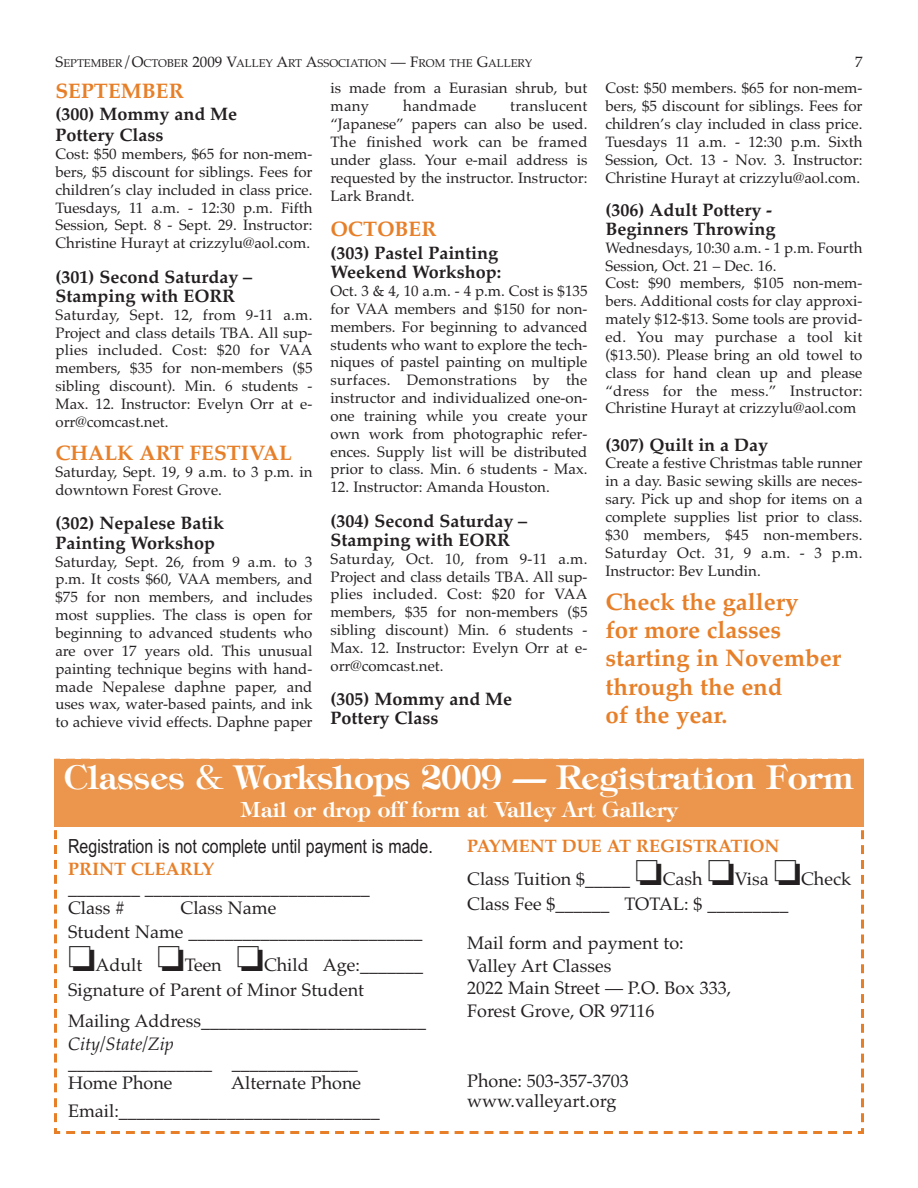
<style>
.page{position:relative;width:918px;height:1188px;background:#fff}
.page>*{position:absolute;margin:0;border:0;box-sizing:border-box;transform-origin:0 0}
.t1{font:600 33px "Tiffany";color:#fff}
.t2{font:700 24px/28.3px "Palatino";color:#e77f28}
.t3{font:600 21px "Tiffany";color:#fff}
.t4{font:700 21px "Palatino";color:#e77f28}
.t5{font:19.5px "Arial Narrow";color:#231f20}
.t6{font:18px/19.4px "Palatino";color:#231f20}
.t7{font:700 18px/19.4px "Palatino";color:#231f20}
.t8{font:italic 18px "Palatino";color:#231f20}
.t9{font:700 18px "Palatino";color:#e77f28}
.t10{font:15px/17.9px "Palatino";color:#231f20;text-align:justify}
.t11{font:15px "Palatino";letter-spacing:.02em;color:#231f20}
.t12{font:11.25px "Palatino";color:#231f20}
.s1{font-size:15px}
.s2{font-weight:700;color:#e77f28}
</style>
<div class="page">
<svg style="left:54px;top:758px;width:810px;height:376px"></svg>
<div style="left:54px;top:759px;width:810px;height:67px;background:#eb964c"></div>
<p class="t12" style="left:56px;top:59px;width:478px"><span class="s1">S</span>EPTEMBER<span class="s1">/O</span>CTOBER <span class="s1">2009 V</span>ALLEY <span class="s1">A</span>RT <span class="s1">A</span>SSOCIATION <span class="s1">— F</span>ROM THE <span class="s1">G</span>ALLERY</p>
<p class="t10" style="left:855px;top:55px;width:9px">7</p>
<h3 class="t4" style="left:56px;top:83px;width:130px">SEPTEMBER</h3>
<p class="t7" style="left:56px;top:106px;width:183px;line-height:20.9px">(300) Mommy and Me<br>Pottery Class</p>
<p class="t10" style="left:56px;top:147px;width:259px">Cost: $50 members, $65 for non-mem&shy;bers, $5 discount for siblings. Fees for children’s clay included in class price.<br>Tuesdays, 11 a.m. - 12:30 p.m. Fifth Session, Sept. 8 - Sept. 29. Instructor:<br>Christine Hurayt at crizzylu@aol.com.</p>
<p class="t7" style="left:56px;top:269px;width:198px">(301) Second Saturday –<br>Stamping with EORR</p>
<p class="t10" style="left:56px;top:307px;width:259px">Saturday, Sept. 12, from 9-11 a.m.<br>Project and class details TBA. All sup&shy;plies included. Cost: $20 for VAA members, $35 for non-members ($5 sibling discount). Min. 6 students - Max. 12. Instructor: Evelyn Orr at e&shy;orr@comcast.net.</p>
<h3 class="t4" style="left:56px;top:444px;width:238px">CHALK ART FESTIVAL</h3>
<p class="t10" style="left:56px;top:465px;width:258px">Saturday, Sept. 19, 9 a.m. to 3 p.m. in downtown Forest Grove.</p>
<p class="t7" style="left:56px;top:516px;width:170px">(302) Nepalese Batik<br>Painting Workshop</p>
<p class="t10" style="left:56px;top:554px;width:259px">Saturday, Sept. 26, from 9 a.m. to 3 p.m. It costs $60, VAA members, and $75 for non members, and includes most supplies. The class is open for beginning to advanced students who are over 17 years old. This unusual painting technique begins with hand&shy;made Nepalese daphne paper, and uses wax, water-based paints, and ink to achieve vivid effects. Daphne paper</p>
<p class="t10" style="left:330px;top:81px;width:259px">is made from a Eurasian shrub, but many</p>
<p class="t11" style="left:403px;top:100px;width:75px">handmade</p>
<p class="t10" style="left:330px;top:99px;width:259px;text-indent:180px">translucent “Japanese” papers can also be used.<br>The finished work can be framed under glass. Your e-mail address is requested by the instructor. Instructor:<br>Lark Brandt.</p>
<h3 class="t4" style="left:330px;top:221px;width:108px">OCTOBER</h3>
<p class="t7" style="left:330px;top:245px;width:172px">(303) Pastel Painting<br>Weekend Workshop:</p>
<p class="t10" style="left:330px;top:284px;width:259px">Oct. 3 &amp; 4, 10 a.m. - 4 p.m. Cost is $135 for VAA members and $150 for non&shy;members. For beginning to advanced students who want to explore the tech&shy;niques of pastel painting on multiple surfaces. Demonstrations by the instructor and individualized one-on&shy;one training while you create your own work from photographic refer&shy;ences. Supply list will be distributed prior to class. Min. 6 students - Max.</p>
<p class="t10" style="left:330px;top:480px;width:221px">12. Instructor: Amanda Houston.</p>
<p class="t7" style="left:330px;top:513px;width:198px">(304) Second Saturday –<br>Stamping with EORR</p>
<p class="t10" style="left:330px;top:551px;width:259px">Saturday, Oct. 10, from 9-11 a.m.<br>Project and class details TBA. All sup&shy;plies included. Cost: $20 for VAA members, $35 for non-members ($5 sibling discount) Min. 6 students - Max. 12. Instructor: Evelyn Orr at e&shy;orr@comcast.net.</p>
<p class="t7" style="left:330px;top:691px;width:183px">(305) Mommy and Me<br>Pottery Class</p>
<p class="t10" style="left:606px;top:81px;width:259px">Cost: $50 members. $65 for non-mem&shy;bers, $5 discount for siblings. Fees for children’s clay included in class price.<br>Tuesdays 11 a.m. - 12:30 p.m. Sixth Session, Oct. 13 - Nov. 3. Instructor:<br>Christine Hurayt at crizzylu@aol.com.</p>
<p class="t7" style="left:606px;top:202px;width:171px">(306) Adult Pottery -<br>Beginners Throwing</p>
<p class="t10" style="left:606px;top:240px;width:259px;text-align:left">Wednesdays, 10:30 a.m. - 1 p.m. Fourth Session, Oct. 21 – Dec. 16.<br>Cost: $90 members, $105 non-mem&shy;bers. Additional costs for clay approxi&shy;mately $12-$13. Some tools are provid&shy;ed. You may purchase a tool kit ($13.50). Please bring an old towel to class for hand clean up and please “dress for the mess.” Instructor:<br>Christine Hurayt at crizzylu@aol.com</p>
<p class="t7" style="left:606px;top:437px;width:164px">(307) Quilt in a Day</p>
<p class="t10" style="left:606px;top:456px;width:259px">Create a festive Christmas table runner in a day. Basic sewing skills are neces&shy;sary. Pick up and shop for items on a complete supplies list prior to class. $30 members, $45 non-members.<br>Saturday Oct. 31, 9 a.m. - 3 p.m.<br>Instructor: Bev Lundin.</p>
<h2 class="t2" style="left:606px;top:590px;width:237px">Check the gallery<br>for more classes starting in November through the end<br>of the year.</h2>
<h1 class="t1" style="left:64px;top:764px;width:791px">Classes &amp; Workshops 2009 — Registration Form</h1>
<h3 class="t3" style="left:240px;top:801px;width:439px">Mail or drop off form at Valley Art Gallery</h3>
<p class="t6" style="left:467px;top:831px;width:385px;line-height:33px"><span class="s2">PAYMENT DUE AT REGISTRATION<br></span>Class Tuition $_____ ❏Cash ❏Visa ❏Check</p>
<p class="t6" style="left:467px;top:887px;width:323px;line-height:39px">Class Fee $______ TOTAL: $ _________<br>Mail form and payment to:</p>
<p class="t6" style="left:467px;top:956px;width:265px;line-height:22.5px">Valley Art Classes<br>2022 Main Street — P.O. Box 333,<br>Forest Grove, OR 97116</p>
<h3 class="t5" style="left:68px;top:839px;width:366px">Registration is not complete until payment is made.</h3>
<p class="t9" style="left:68px;top:862px;width:148px">PRINT CLEARLY</p>
<p class="t6" style="left:68px;top:881px;width:303px">________ _________________________<br>Class #</p>
<p class="t6" style="left:68px;top:898px;width:356px;line-height:23.9px;text-indent:113px">Class Name<br>Student Name __________________________</p>
<p class="t6" style="left:68px;top:954px;width:357px;line-height:25.2px">❏Adult ❏Teen ❏Child Age:_______<br>Signature of Parent of Minor Student</p>
<p class="t6" style="left:68px;top:1014px;width:360px">Mailing Address_________________________</p>
<p class="t8" style="left:68px;top:1037px;width:107px">City/State/Zip</p>
<p class="t6" style="left:68px;top:1055px;width:291px">________________ ______________<br>Home Phone</p>
<p class="t6" style="left:467px;top:1073px;width:163px">Phone: 503-357-3703 www.valleyart.org</p>
<p class="t6" style="left:68px;top:1070px;width:313px;line-height:28.3px;text-indent:163px">Alternate Phone<br>Email:_____________________________</p>
</div>
